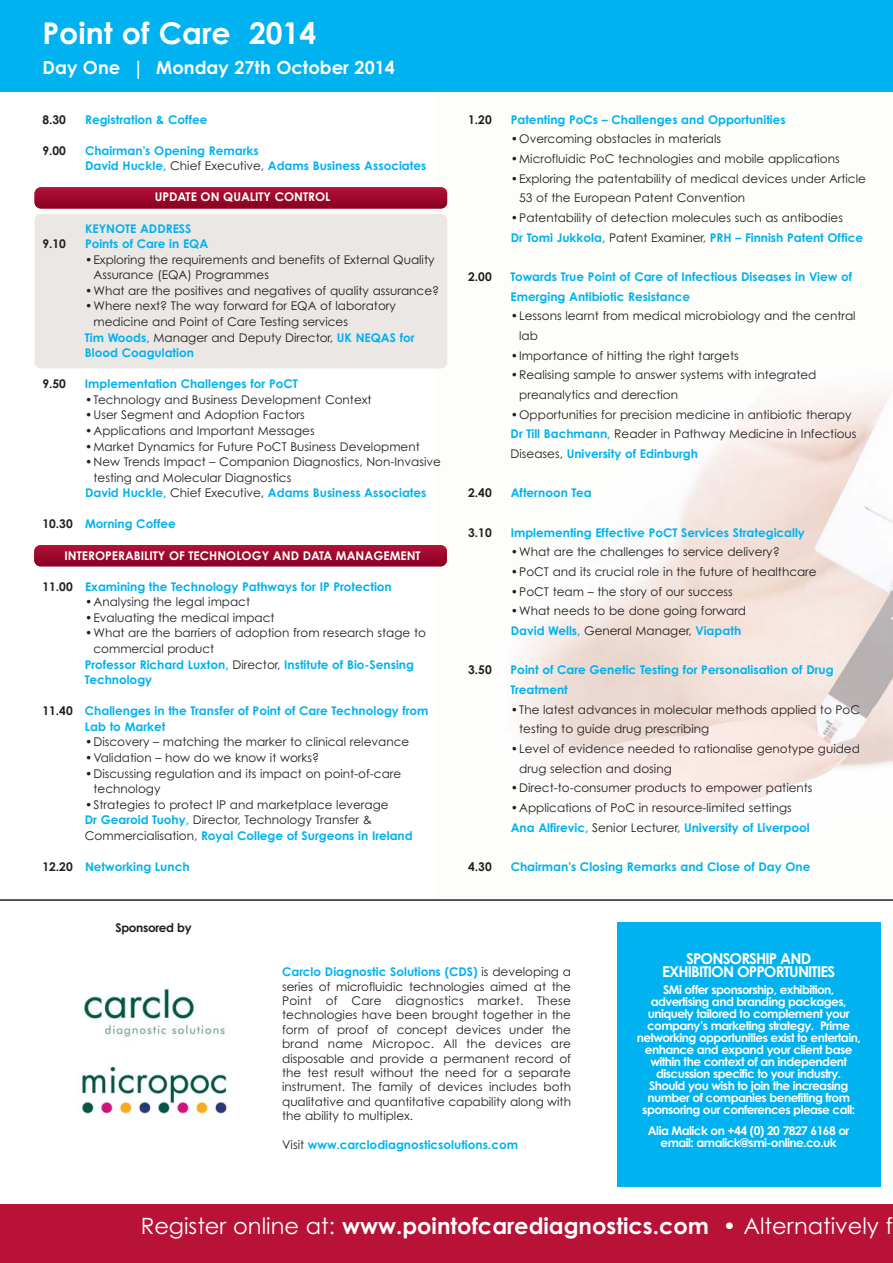
<style>
.page{position:relative;width:893px;height:1263px;background:#fff}
.page>*{position:absolute;margin:0;border:0;box-sizing:border-box;transform-origin:0 0}
.t1{font:700 30px "Century Gothic";color:#fff}
.t2{font:22.5px "Century Gothic";color:#fff}
.t3{font:700 18px "Century Gothic";color:#fff}
.t4{font:700 15px/13.5px "Century Gothic";letter-spacing:-.055em;color:#fff;text-align:center}
.t5{font:12px/19.6px "Century Gothic";color:#231f20}
.t6{font:700 12px/15.6px "Century Gothic";color:#00b2ef}
.t7{font:700 12px/12px "Century Gothic";letter-spacing:-.045em;color:#fff;text-align:center}
.t8{font:700 12px "Century Gothic";color:#fff}
.t9{font:700 12px "Century Gothic";color:#231f20}
.t10{font:700 12px "Century Gothic";letter-spacing:-.03em;color:#231f20}
.s1{font-size:19.5px}
.s2{font-weight:400;color:#231f20}
.s3{font-weight:700;color:#00b2ef}
.s4{color:#231f20}
.s5{font-weight:700}
</style>
<div class="page">
<img style="left:437px;top:187px;width:456px;height:634px">
<div style="left:35px;top:187px;width:412px;height:22px;background:linear-gradient(to bottom,#b41237,#8a0023);border-radius:6px"></div>
<svg style="left:34px;top:545px;width:413px;height:21px;background:#9e082d"></svg>
<div style="left:35px;top:214px;width:412px;height:154px;background:#eae7e5;border-radius:6px"></div>
<div style="left:0;top:1204px;width:893px;height:59px;background:#b81237"></div>
<div style="left:0;top:0;width:893px;height:92px;background:#00b2ef"></div>
<hr style="left:0;top:899px;width:893px;height:2px;background:#231f20">
<img style="left:83px;top:988px;width:142px;height:49px">
<img style="left:81px;top:1066px;width:146px;height:53px">
<div style="left:617px;top:922px;width:263px;height:264px;background:#00b2ef"></div>
<h1 class="t1" style="left:43px;top:22px;width:275px">Point of Care 2014</h1>
<h3 class="t3" style="left:43px;top:61px;width:354px">Day One <span class="s1">|</span> Monday 27th October 2014</h3>
<p class="t9" style="left:43px;top:115px;width:25px">8.30</p>
<p class="t6" style="left:85px;top:113px;width:124px">Registration &amp; Coffee</p>
<p class="t9" style="left:43px;top:146px;width:25px">9.00</p>
<p class="t6" style="left:85px;top:144px;width:343px">Chairman's Opening Remarks<br>David Huckle, <span class="s2">Chief Executive,</span> Adams Business Associates</p>
<p class="t8" style="left:155px;top:193px;width:177px">UPDATE ON QUALITY CONTROL</p>
<p class="t6" style="left:85px;top:222px;width:108px">KEYNOTE ADDRESS</p>
<p class="t9" style="left:43px;top:239px;width:25px">9.10</p>
<p class="t6" style="left:85px;top:237px;width:125px">Points of Care in EQA</p>
<p class="t5" style="left:94px;top:253px;width:342px;line-height:15.6px;text-indent:-8px">•Exploring the requirements and benefits of External Quality<br>Assurance (EQA) Programmes</p>
<p class="t5" style="left:85px;top:282px;width:356px">•What are the positives and negatives of quality assurance?</p>
<p class="t5" style="left:85px;top:297px;width:312px">•Where next? The way forward for EQA of laboratory</p>
<p class="t5" style="left:94px;top:313px;width:256px">medicine and Point of Care Testing services</p>
<p class="t5" style="left:85px;top:329px;width:331px"><span class="s3">Tim Woods,</span> Manager and Deputy Director, <span class="s3">UK NEQAS for</span></p>
<p class="t6" style="left:85px;top:346px;width:111px">Blood Coagulation</p>
<p class="t9" style="left:43px;top:379px;width:25px">9.50</p>
<p class="t6" style="left:85px;top:377px;width:214px">Implementation Challenges for PoCT</p>
<p class="t5" style="left:85px;top:391px;width:288px">•Technology and Business Development Context</p>
<p class="t5" style="left:85px;top:406px;width:221px">•User Segment and Adoption Factors</p>
<p class="t5" style="left:85px;top:422px;width:231px">•Applications and Important Messages</p>
<p class="t5" style="left:85px;top:438px;width:336px">•Market Dynamics for Future PoCT Business Development</p>
<p class="t5" style="left:85px;top:453px;width:357px">•New Trends Impact – Companion Diagnostics, Non-Invasive</p>
<p class="t5" style="left:94px;top:469px;width:199px">testing and Molecular Diagnostics</p>
<p class="t6" style="left:85px;top:486px;width:343px">David Huckle, <span class="s2">Chief Executive,</span> Adams Business Associates</p>
<p class="t6" style="left:43px;top:517px;width:135px"><span class="s4">10.30</span> Morning Coffee</p>
<p class="t8" style="left:65px;top:551px;width:358px">INTEROPERABILITY OF TECHNOLOGY AND DATA MANAGEMENT</p>
<p class="t6" style="left:43px;top:580px;width:351px"><span class="s4">11.00</span> Examining the Technology Pathways for IP Protection</p>
<p class="t5" style="left:85px;top:593px;width:167px">•Analysing the legal impact</p>
<p class="t5" style="left:85px;top:609px;width:191px">•Evaluating the medical impact</p>
<p class="t5" style="left:85px;top:624px;width:342px">•What are the barriers of adoption from research stage to</p>
<p class="t5" style="left:94px;top:640px;width:122px">commercial product</p>
<p class="t6" style="left:85px;top:658px;width:331px">Professor Richard Luxton, <span class="s2">Director,</span> Institute of Bio-Sensing</p>
<p class="t6" style="left:85px;top:673px;width:69px">Technology</p>
<p class="t6" style="left:85px;top:704px;width:345px;text-indent:-42px"><span class="s4">11.40</span> Challenges in the Transfer of Point of Care Technology from<br>Lab to Market</p>
<p class="t5" style="left:85px;top:733px;width:326px">•Discovery – matching the marker to clinical relevance</p>
<p class="t5" style="left:85px;top:749px;width:236px">•Validation – how do we know it works?</p>
<p class="t5" style="left:94px;top:767px;width:309px;line-height:15.6px;text-indent:-8px">•Discussing regulation and its impact on point-of-care technology</p>
<p class="t5" style="left:85px;top:798px;width:329px;line-height:15.6px">•Strategies to protect IP and marketplace leverage<br><span class="s3">Dr Gearoid Tuohy,</span> Director, Technology Transfer &amp;<br>Commercialisation, <span class="s3">Royal College of Surgeons in Ireland</span></p>
<p class="t6" style="left:43px;top:860px;width:149px"><span class="s4">12.20</span> Networking Lunch</p>
<p class="t10" style="left:115px;top:923px;width:78px">Sponsored by</p>
<p class="t9" style="left:468px;top:115px;width:25px">1.20</p>
<p class="t6" style="left:511px;top:113px;width:277px">Patenting PoCs – Challenges and Opportunities</p>
<p class="t5" style="left:511px;top:130px;width:212px">•Overcoming obstacles in materials</p>
<p class="t5" style="left:511px;top:150px;width:330px">•Microfluidic PoC technologies and mobile applications</p>
<p class="t5" style="left:519px;top:170px;width:348px;text-indent:-8px">•Exploring the patentability of medical devices under Article<br>53 of the European Patent Convention</p>
<p class="t5" style="left:511px;top:209px;width:354px">•Patentability of detection molecules such as antibodies<br><span class="s3">Dr Tomi Jukkola,</span> Patent Examiner, <span class="s3">PRH – Finnish Patent Office</span></p>
<p class="t9" style="left:468px;top:272px;width:25px">2.00</p>
<p class="t6" style="left:511px;top:268px;width:343px;line-height:19.6px">Towards True Point of Care of Infectious Diseases in View of<br>Emerging Antibiotic Resistance</p>
<p class="t5" style="left:519px;top:307px;width:338px;text-indent:-8px">•Lessons learnt from medical microbiology and the central lab</p>
<p class="t5" style="left:511px;top:347px;width:229px">•Importance of hitting the right targets</p>
<p class="t5" style="left:519px;top:366px;width:299px;text-indent:-8px">•Realising sample to answer systems with integrated preanalytics and derection</p>
<p class="t5" style="left:511px;top:406px;width:347px">•Opportunities for precision medicine in antibiotic therapy<br><span class="s3">Dr Till Bachmann,</span> Reader in Pathway Medicine in Infectious<br>Diseases, <span class="s3">University of Edinburgh</span></p>
<p class="t9" style="left:468px;top:488px;width:25px">2.40</p>
<p class="t6" style="left:511px;top:486px;width:82px">Afternoon Tea</p>
<p class="t9" style="left:468px;top:528px;width:25px">3.10</p>
<p class="t6" style="left:511px;top:526px;width:296px">Implementing Effective PoCT Services Strategically</p>
<p class="t5" style="left:511px;top:543px;width:271px">•What are the challenges to service delivery?</p>
<p class="t5" style="left:511px;top:563px;width:307px">•PoCT and its crucial role in the future of healthcare</p>
<p class="t5" style="left:511px;top:583px;width:224px">•PoCT team – the story of our success</p>
<p class="t5" style="left:511px;top:602px;width:237px">•What needs to be done going forward<br><span class="s3">David Wells,</span> General Manager, <span class="s3">Viapath</span></p>
<p class="t9" style="left:468px;top:665px;width:25px">3.50</p>
<p class="t6" style="left:511px;top:661px;width:325px;line-height:19.6px">Point of Care Genetic Testing for Personalisation of Drug<br>Treatment</p>
<p class="t5" style="left:519px;top:701px;width:342px;text-indent:-8px">•The latest advances in molecular methods applied to PoC testing to guide drug prescribing</p>
<p class="t5" style="left:519px;top:740px;width:342px;text-indent:-8px">•Level of evidence needed to rationalise genotype guided drug selection and dosing</p>
<p class="t5" style="left:511px;top:779px;width:303px">•Direct-to-consumer products to empower patients</p>
<p class="t5" style="left:511px;top:799px;width:300px">•Applications of PoC in resource-limited settings<br><span class="s3">Ana Alfirevic,</span> Senior Lecturer, <span class="s3">University of Liverpool</span></p>
<p class="t9" style="left:468px;top:862px;width:25px">4.30</p>
<p class="t6" style="left:511px;top:860px;width:301px">Chairman's Closing Remarks and Close of Day One</p>
<p class="t5" style="left:282px;top:966px;width:290px;line-height:14.4px;text-align:justify"><span class="s3">Carclo Diagnostic Solutions (CDS)</span> is developing a series of microfluidic technologies aimed at the Point of Care diagnostics market. These technologies have been brought together in the form of proof of concept devices under the brand name Micropoc. All the devices are disposable and provide a permanent record of the test result without the need for a separate instrument. The family of devices includes both qualitative and quantitative capability along with the ability to multiplex.</p>
<p class="t6" style="left:282px;top:1138px;width:237px"><span class="s2">Visit</span> www.carclodiagnosticsolutions.com</p>
<p class="t4" style="left:662px;top:953px;width:175px">SPONSORSHIP AND<br>EXHIBITION OPPORTUNITIES</p>
<p class="t7" style="left:637px;top:985px;width:225px">SMi offer sponsorship, exhibition, advertising and branding packages, uniquely tailored to complement your company’s marketing strategy. Prime networking opportunities exist to entertain, enhance and expand your client base within the context of an independent discussion specific to your industry.<br>Should you wish to join the increasing number of companies benefiting from sponsoring our conferences please call:</p>
<p class="t7" style="left:648px;top:1125px;width:203px">Alia Malick on +44 (0) 20 7827 6168 or email: amalick@smi-online.co.uk</p>
<h2 class="t2" style="left:141px;top:1217px;width:754px">Register online at: <span class="s5">www.pointofcarediagnostics.com •</span> Alternatively f</h2>
</div>
